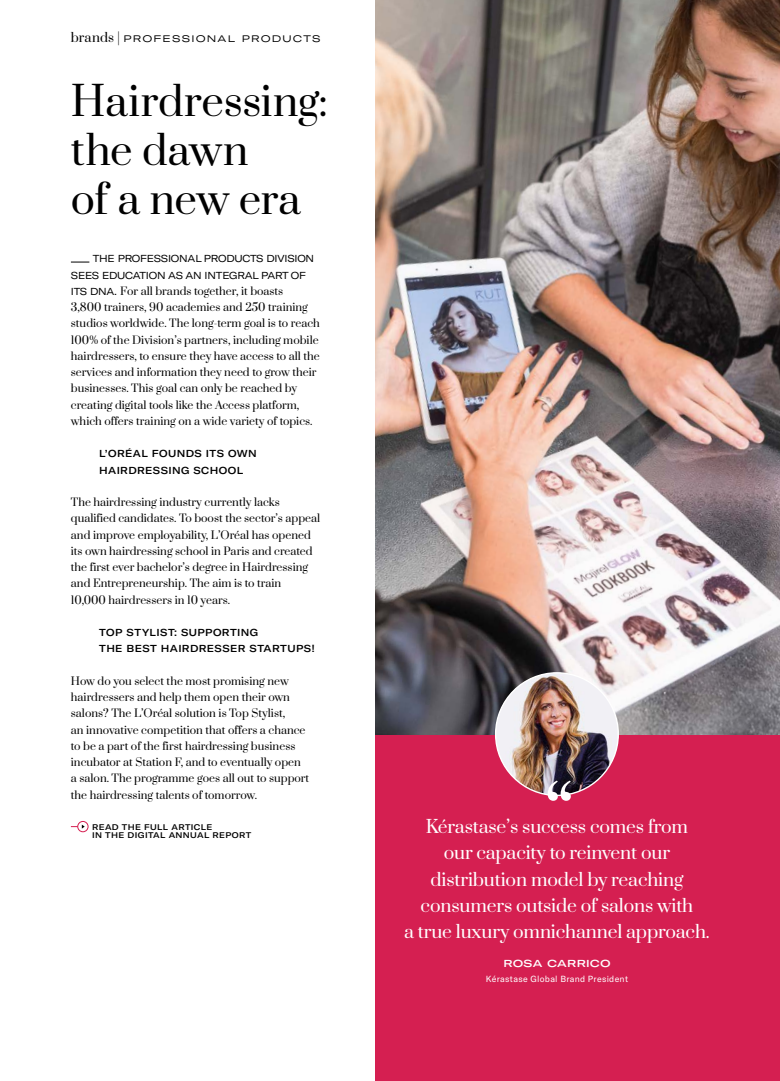
<style>
.page{position:relative;width:780px;height:1081px;background:#fff}
.page>*{position:absolute;margin:0;border:0;box-sizing:border-box;transform-origin:0 0}
.t1{font:40px/48.8px "Prata";letter-spacing:-.01em;color:#000}
.t2{font:17.5px/26.2px "Prata";letter-spacing:-.01em;color:#fff;text-align:center}
.t3{font:10.62px/16.2px "Prata";color:#000}
.t4{font:500 expanded 10px/16.2px "GT America";letter-spacing:.04em;color:#000}
.t5{font:expanded 10px/16.2px "GT America";letter-spacing:-.02em;color:#000}
.t6{font:500 expanded 10px "GT America";letter-spacing:.035em;color:#fff}
.t7{font:expanded 9.38px "GT America";letter-spacing:.14em;color:#000}
.t8{font:8.75px "GT America";letter-spacing:.035em;color:#fff}
.t9{font:500 expanded 8.12px/8.8px "GT America";letter-spacing:.04em;color:#000}
.s1{font-family:"Prata";font-stretch:normal;font-size:12.5px}
.s2{font-family:"Prata";font-stretch:normal;font-size:13.75px}
.s3{font-family:"GT America";font-stretch:expanded;font-size:10px}
</style>
<div class="page">
<svg style="left:71px;top:262px;width:18px;height:1px"></svg>
<div style="left:376px;top:734px;width:404px;height:347px;background:#d51f51"></div>
<img style="left:376px;top:0;width:404px;height:734px">
<img style="left:495px;top:673px;width:123px;height:122px;border-radius:61px">
<svg style="left:547px;top:780px;width:23px;height:21px"></svg>
<div style="left:77px;top:821px;width:11px;height:11px;border:1px solid #d51f51;border-radius:50%"></div>
<svg style="left:71px;top:824px;width:14px;height:4px"></svg>
<p class="t7" style="left:71px;top:33px;width:251px"><span class="s1">brands</span> <span class="s2">|</span> PROFESSIONAL PRODUCTS</p>
<h3 class="t1" style="left:71px;top:75px;width:259px">Hairdressing: the dawn<br>of a new era</h3>
<p class="t5" style="left:71px;top:251px;width:245px;text-indent:22px">THE PROFESSIONAL PRODUCTS DIVISION<br>SEES EDUCATION AS AN INTEGRAL PART OF</p>
<p class="t3" style="left:71px;top:282px;width:250px"><span class="s3">ITS DNA.</span> For all brands together, it boasts<br>3,800 trainers, 90 academies and 250 training studios worldwide. The long-term goal is to reach 100% of the Division’s partners, including mobile hairdressers, to ensure they have access to all the services and information they need to grow their businesses. This goal can only be reached by creating digital tools like the Access platform, which offers training on a wide variety of topics.</p>
<h4 class="t4" style="left:99px;top:446px;width:159px">L’ORÉAL FOUNDS ITS OWN<br>HAIRDRESSING SCHOOL</h4>
<p class="t3" style="left:71px;top:493px;width:251px">The hairdressing industry currently lacks qualified candidates. To boost the sector’s appeal and improve employability, L’Oréal has opened its own hairdressing school in Paris and created the first ever bachelor’s degree in Hairdressing and Entrepreneurship. The aim is to train<br>10,000 hairdressers in 10 years.</p>
<h4 class="t4" style="left:99px;top:624px;width:217px">TOP STYLIST: SUPPORTING<br>THE BEST HAIRDRESSER STARTUPS!</h4>
<p class="t3" style="left:71px;top:672px;width:240px">How do you select the most promising new hairdressers and help them open their own salons? The L’Oréal solution is Top Stylist,<br>an innovative competition that offers a chance to be a part of the first hairdressing business incubator at Station F, and to eventually open a salon. The programme goes all out to support the hairdressing talents of tomorrow.</p>
<p class="t9" style="left:92px;top:822px;width:161px">READ THE FULL ARTICLE<br>IN THE DIGITAL ANNUAL REPORT</p>
<p class="t2" style="left:404px;top:812px;width:307px">Kérastase’s success comes from<br>our capacity to reinvent our distribution model by reaching consumers outside of salons with<br>a true luxury omnichannel approach.</p>
<p class="t6" style="left:503px;top:957px;width:108px">ROSA CARRICO</p>
<p class="t8" style="left:485px;top:974px;width:144px">Kérastase Global Brand President</p>
</div>
